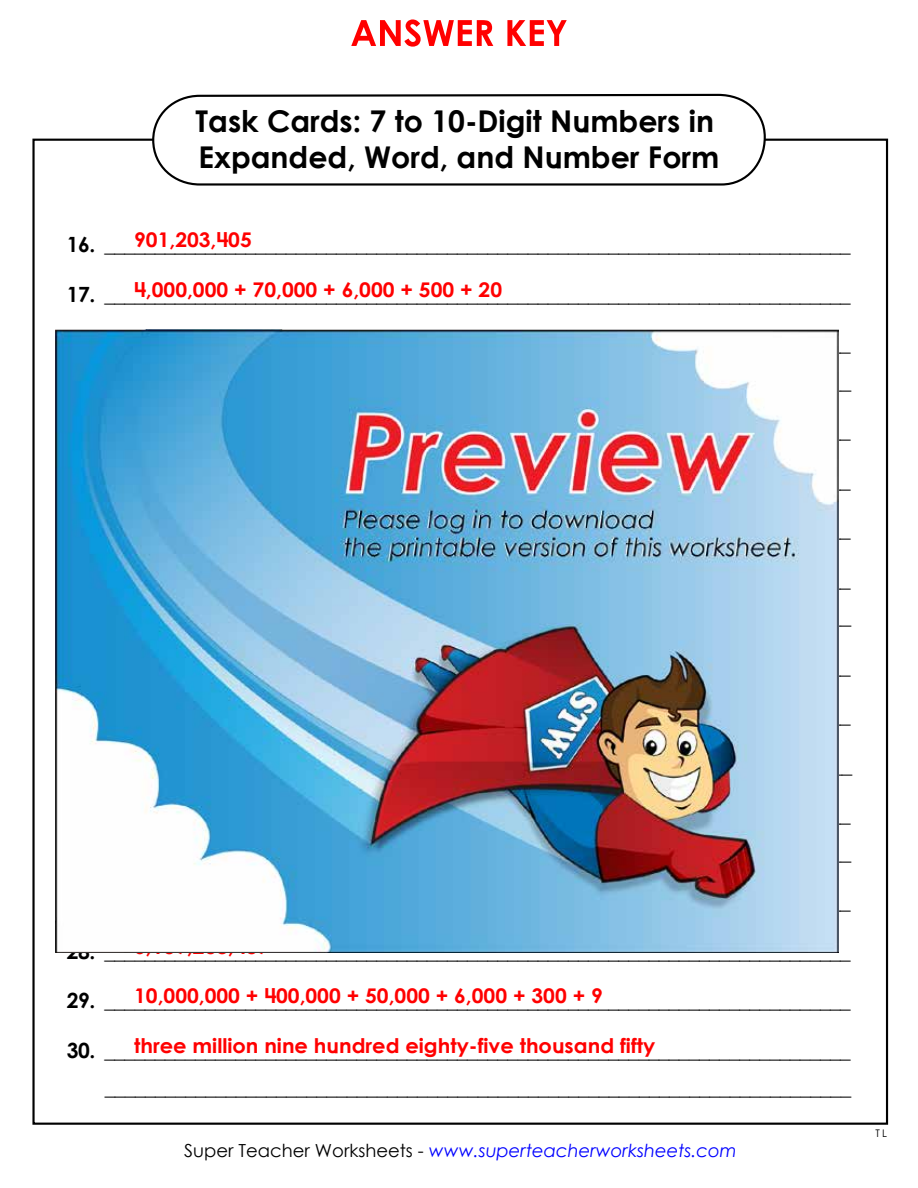
<style>
.page{position:relative;width:918px;height:1188px;background:#fff}
.page>*{position:absolute;margin:0;border:0;box-sizing:border-box;transform-origin:0 0}
.t1{font:700 30px/36px "Century STW4";color:#000}
.t2{font:700 21px/37.5px "Century STW4";letter-spacing:-.02em;color:#000;text-align:right}
.t3{font:700 20.25px "Century STW4";color:#f00;scale:1.04 1}
.t4{font:italic 18px "Century Gothic 2";color:#00f}
.t5{font:10.5px "Century STW4";color:#000}
.s1{font-style:normal;color:#000}
</style>
<div class="page">
<svg style="left:151px;top:93px;width:616px;height:93px"></svg>
<svg style="left:351px;top:19px;width:142px;height:28px"></svg>
<svg style="left:507px;top:20px;width:60px;height:26px"></svg>
<img style="left:55px;top:329px;width:783px;height:624px">
<h1 class="t1" style="left:196px;top:102px;width:525px">Task Cards: 7 to 10-Digit Numbers in<br>Expanded, Word, and Number Form</h1>
<p class="t3" style="left:134px;top:225px;width:115px">901,203,405</p>
<p class="t3" style="left:134px;top:274px;width:355px">4,000,000 + 70,000 + 6,000 + 500 + 20</p>
<p class="t2" style="left:67px;top:225px;width:785px">16. __________________________________________________________________________</p>
<p class="t2" style="left:67px;top:274px;width:785px">17. __________________________________________________________________________</p>
<p class="t3" style="left:134px;top:931px;width:132px">6,109,203,407</p>
<p class="t3" style="left:134px;top:981px;width:452px">10,000,000 + 400,000 + 50,000 + 6,000 + 300 + 9</p>
<p class="t3" style="left:134px;top:1030px;width:503px">three million nine hundred eighty-five thousand fifty</p>
<p class="t2" style="left:67px;top:931px;width:785px">28. __________________________________________________________________________</p>
<p class="t2" style="left:67px;top:981px;width:785px">29. __________________________________________________________________________</p>
<p class="t2" style="left:67px;top:1030px;width:786px">30. __________________________________________________________________________ __________________________________________________________________________</p>
<p class="t4" style="left:184px;top:1138px;width:554px"><span class="s1">Super Teacher Worksheets -</span> www.superteacherworksheets.com</p>
<p class="t5" style="left:876px;top:1126px;width:13px">TL</p>
</div>
